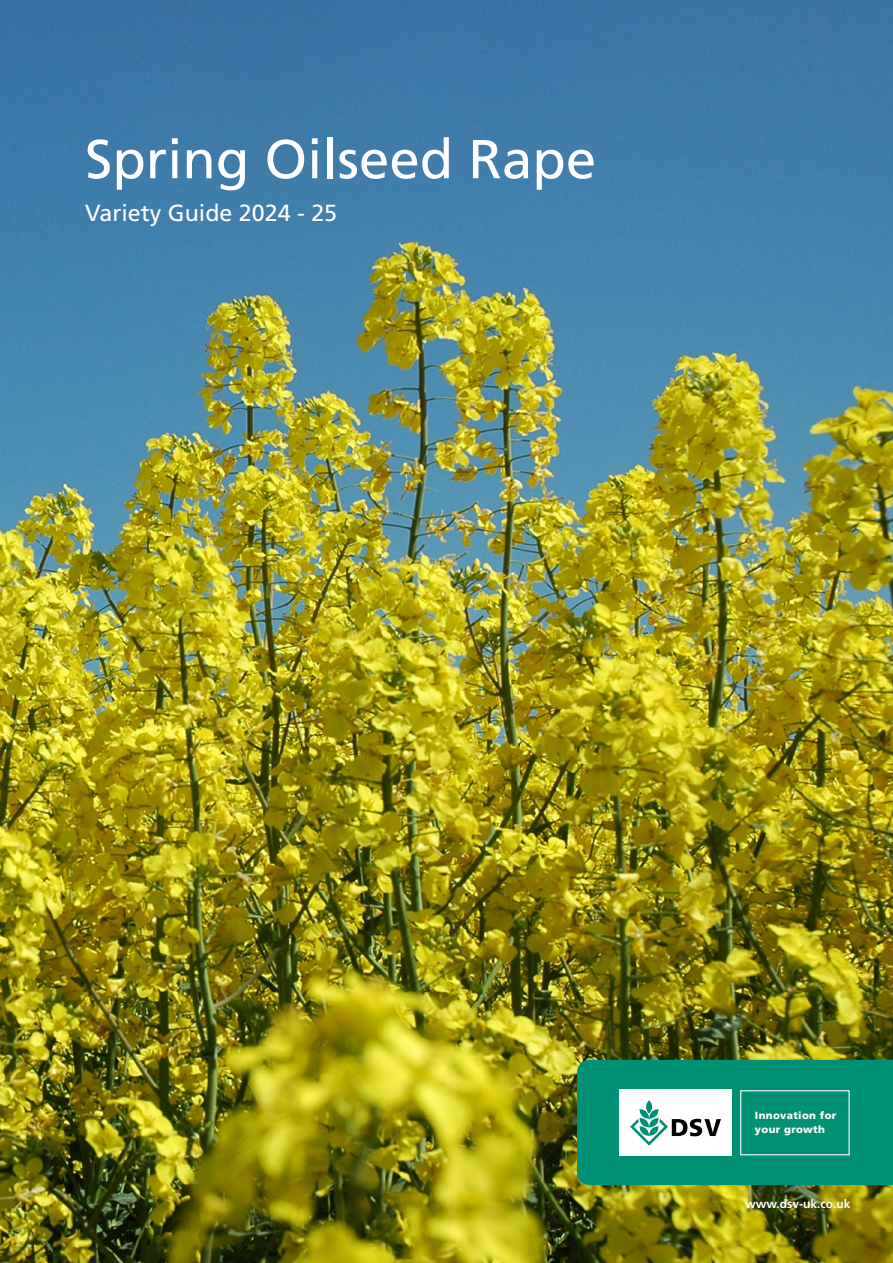
<style>
.page{position:relative;width:893px;height:1263px;background:#fff}
.page>*{position:absolute;margin:0;border:0;box-sizing:border-box;transform-origin:0 0}
.t1{font:54.75px "Frutiger LT Com";color:#fff}
.t2{font:23.25px "Frutiger LT Com";color:#fff}
.t3{font:700 12px "Frutiger LT Com";color:#fff}
.t4{font:900 10.35px/14.7px "Frutiger LT Com";letter-spacing:.03em;color:#fff}
</style>
<div class="page">
<img style="left:0;top:0;width:893px;height:1263px">
<svg style="left:577px;top:1060px;width:316px;height:125px"></svg>
<h1 class="t1" style="left:85px;top:127px;width:513px">Spring Oilseed Rape</h1>
<h2 class="t2" style="left:85px;top:199px;width:254px">Variety Guide 2024 - 25</h2>
<p class="t4" style="left:755px;top:1108px;width:83px">Innovation for your growth</p>
<p class="t3" style="left:745px;top:1197px;width:107px">www.dsv-uk.co.uk</p>
</div>
